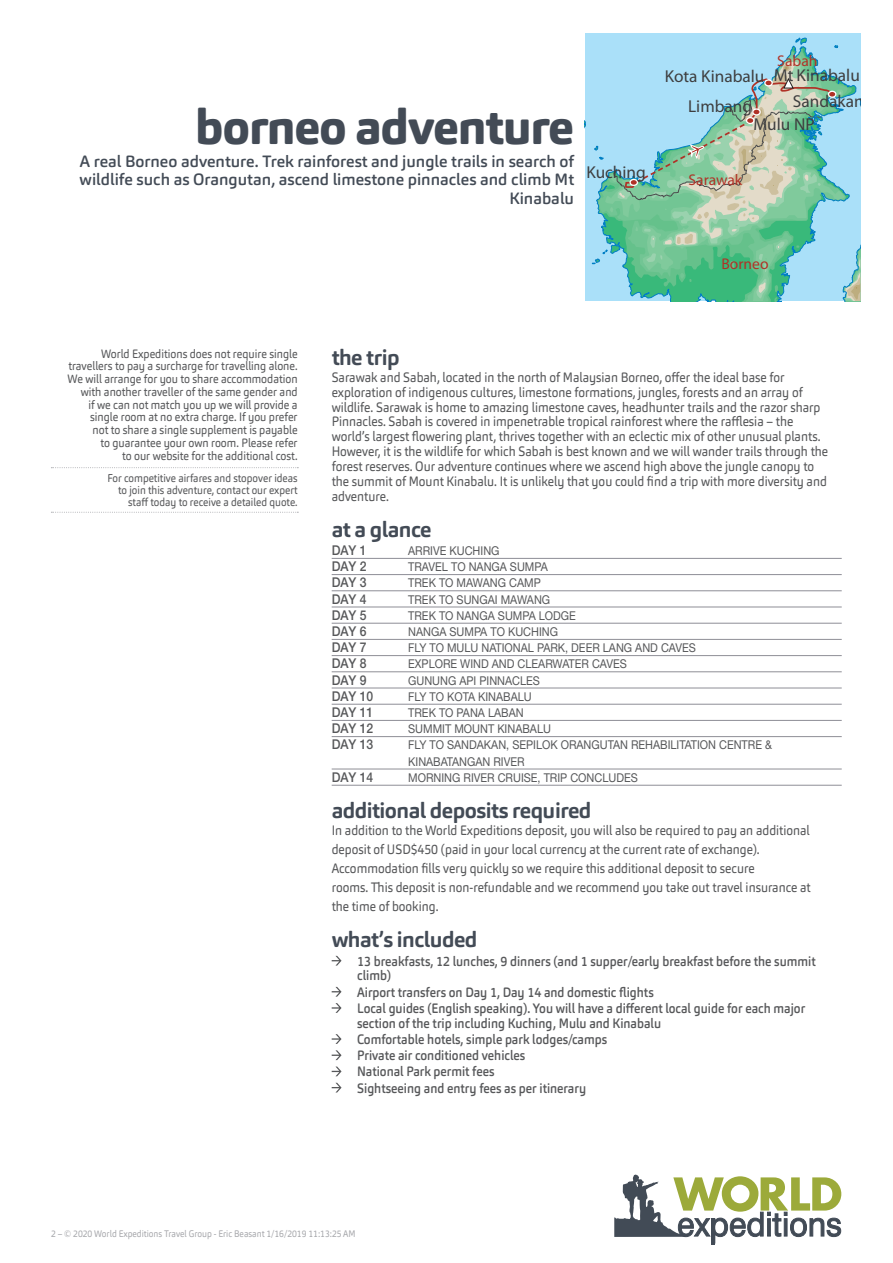
<style>
.page{position:relative;width:893px;height:1263px;background:#fff}
.page>*{position:absolute;margin:0;border:0;box-sizing:border-box;transform-origin:0 0}
.t1{font:800 48.6px "Carnas";letter-spacing:-.025em;color:#434b56}
.t2{font:700 21.6px "Carnas";letter-spacing:-.025em;color:#434b56}
.t3{font:17.25px "Myriad Pro";color:#3e3e3f}
.t4{font:500 16.2px/18.9px "Carnas";color:#434b56;text-align:right}
.t5{font:15.6px "Myriad Pro";color:#b03227}
.t6{font:13.5px/14.9px "Carnas";color:#57585a;scale:.9 1}
.t7{font:500 13.5px/16.2px "Carnas";color:#57585a;scale:.9 1}
.t8{font:500 13.5px "Helvetica Neue LT Std";color:#57585a;scale:.9 1}
.t9{font:12.15px/16.2px "Helvetica Neue LT Std";color:#57585a;scale:.9 1}
.t10{font:12px/12.8px "Carnas";color:#57585a;text-align:right;scale:.9 1}
.t11{font:11.25px/12px "Carnas";color:#57585a;text-align:right;scale:.9 1}
.t12{font:9.45px "Carnas";color:#a8a9ad;scale:.9 1}
</style>
<div class="page">
<hr style="left:332px;top:558px;width:510px;height:1px;background:#8e8e96">
<hr style="left:332px;top:574px;width:510px;height:1px;background:#8e8e96">
<hr style="left:332px;top:590px;width:510px;height:1px;background:#8e8e96">
<hr style="left:332px;top:607px;width:510px;height:1px;background:#8e8e96">
<hr style="left:332px;top:623px;width:510px;height:1px;background:#8e8e96">
<hr style="left:332px;top:639px;width:510px;height:1px;background:#8e8e96">
<hr style="left:332px;top:655px;width:510px;height:1px;background:#8e8e96">
<hr style="left:332px;top:671px;width:510px;height:1px;background:#8e8e96">
<hr style="left:332px;top:688px;width:510px;height:1px;background:#8e8e96">
<hr style="left:332px;top:704px;width:510px;height:1px;background:#8e8e96">
<hr style="left:332px;top:720px;width:510px;height:1px;background:#8e8e96">
<hr style="left:332px;top:736px;width:510px;height:1px;background:#8e8e96">
<hr style="left:332px;top:769px;width:510px;height:1px;background:#8e8e96">
<hr style="left:332px;top:785px;width:510px;height:1px;background:#8e8e96">
<svg style="left:332px;top:956px;width:10px;height:9px"></svg>
<svg style="left:332px;top:987px;width:10px;height:10px"></svg>
<svg style="left:332px;top:1003px;width:10px;height:10px"></svg>
<svg style="left:332px;top:1034px;width:10px;height:10px"></svg>
<svg style="left:332px;top:1050px;width:10px;height:10px"></svg>
<svg style="left:332px;top:1066px;width:10px;height:10px"></svg>
<svg style="left:332px;top:1083px;width:10px;height:9px"></svg>
<svg style="left:614px;top:1174px;width:228px;height:71px"></svg>
<svg style="left:585px;top:33px;width:276px;height:268px;background:#94d0ca"></svg>
<svg style="left:51px;top:467px;width:247px;height:1px"></svg>
<svg style="left:51px;top:512px;width:247px;height:1px"></svg>
<h1 class="t1" style="left:195px;top:96px;width:380px">borneo adventure</h1>
<p class="t4" style="left:80px;top:151px;width:496px">A real Borneo adventure. Trek rainforest and jungle trails in search of wildlife such as Orangutan, ascend limestone pinnacles and climb Mt<br>Kinabalu</p>
<p class="t3" style="left:586px;top:162px;width:61px">Kuching</p>
<p class="t3" style="left:665px;top:66px;width:101px">Kota Kinabalu</p>
<p class="t5" style="left:777px;top:51px;width:42px">Sabah</p>
<p class="t3" style="left:774px;top:64px;width:88px">Mt Kinabalu</p>
<p class="t3" style="left:793px;top:91px;width:72px">Sandakan</p>
<p class="t3" style="left:688px;top:96px;width:65px">Limbang</p>
<p class="t3" style="left:753px;top:114px;width:63px">Mulu NP</p>
<p class="t5" style="left:688px;top:170px;width:55px">Sarawak</p>
<p class="t5" style="left:721px;top:254px;width:49px">Borneo</p>
<p class="t10" style="left:67px;top:347px;width:257px">World Expeditions does not require single travellers to pay a surcharge for travelling alone.<br>We will arrange for you to share accommodation with another traveller of the same gender and<br>if we can not match you up we will provide a single room at no extra charge. If you prefer<br>not to share a single supplement is payable<br>to guarantee your own room. Please refer<br>to our website for the additional cost.</p>
<p class="t11" style="left:108px;top:471px;width:213px">For competitive airfares and stopover ideas to join this adventure, contact our expert staff today to receive a detailed quote.</p>
<h2 class="t2" style="left:332px;top:343px;width:69px">the trip</h2>
<p class="t6" style="left:332px;top:370px;width:553px">Sarawak and Sabah, located in the north of Malaysian Borneo, offer the ideal base for exploration of indigenous cultures, limestone formations, jungles, forests and an array of wildlife. Sarawak is home to amazing limestone caves, headhunter trails and the razor sharp Pinnacles. Sabah is covered in impenetrable tropical rainforest where the rafflesia – the world’s largest flowering plant, thrives together with an eclectic mix of other unusual plants.<br>However, it is the wildlife for which Sabah is best known and we will wander trails through the forest reserves. Our adventure continues where we ascend high above the jungle canopy to the summit of Mount Kinabalu. It is unlikely that you could find a trip with more diversity and adventure.</p>
<h2 class="t2" style="left:332px;top:515px;width:101px">at a glance</h2>
<p class="t8" style="left:332px;top:542px;width:40px">DAY 1</p>
<p class="t9" style="left:408px;top:542px;width:103px">ARRIVE KUCHING</p>
<p class="t8" style="left:332px;top:558px;width:40px">DAY 2</p>
<p class="t9" style="left:408px;top:559px;width:157px">TRAVEL TO NANGA SUMPA</p>
<p class="t8" style="left:332px;top:575px;width:40px">DAY 3</p>
<p class="t9" style="left:408px;top:575px;width:149px">TREK TO MAWANG CAMP</p>
<p class="t8" style="left:332px;top:591px;width:40px">DAY 4</p>
<p class="t9" style="left:408px;top:591px;width:159px">TREK TO SUNGAI MAWANG</p>
<p class="t8" style="left:332px;top:607px;width:40px">DAY 5</p>
<p class="t9" style="left:408px;top:607px;width:188px">TREK TO NANGA SUMPA LODGE</p>
<p class="t8" style="left:332px;top:623px;width:40px">DAY 6</p>
<p class="t9" style="left:408px;top:623px;width:168px">NANGA SUMPA TO KUCHING</p>
<p class="t8" style="left:332px;top:639px;width:40px">DAY 7</p>
<p class="t9" style="left:408px;top:640px;width:321px">FLY TO MULU NATIONAL PARK, DEER LANG AND CAVES</p>
<p class="t8" style="left:332px;top:656px;width:40px">DAY 8</p>
<p class="t9" style="left:408px;top:656px;width:245px">EXPLORE WIND AND CLEARWATER CAVES</p>
<p class="t8" style="left:332px;top:672px;width:40px">DAY 9</p>
<p class="t9" style="left:408px;top:672px;width:148px">GUNUNG API PINNACLES</p>
<p class="t8" style="left:332px;top:688px;width:48px">DAY 10</p>
<p class="t9" style="left:408px;top:688px;width:139px">FLY TO KOTA KINABALU</p>
<p class="t8" style="left:332px;top:704px;width:48px">DAY 11</p>
<p class="t9" style="left:408px;top:704px;width:130px">TREK TO PANA LABAN</p>
<p class="t8" style="left:332px;top:720px;width:48px">DAY 12</p>
<p class="t9" style="left:408px;top:721px;width:160px">SUMMIT MOUNT KINABALU</p>
<p class="t8" style="left:332px;top:737px;width:48px">DAY 13</p>
<p class="t9" style="left:408px;top:737px;width:406px">FLY TO SANDAKAN, SEPILOK ORANGUTAN REHABILITATION CENTRE &amp;<br>KINABATANGAN RIVER</p>
<p class="t8" style="left:332px;top:769px;width:48px">DAY 14</p>
<p class="t9" style="left:408px;top:769px;width:257px">MORNING RIVER CRUISE, TRIP CONCLUDES</p>
<h2 class="t2" style="left:332px;top:796px;width:261px">additional deposits required</h2>
<p class="t6" style="left:332px;top:820px;width:534px;line-height:19px">In addition to the World Expeditions deposit, you will also be required to pay an additional deposit of USD$450 (paid in your local currency at the current rate of exchange).<br>Accommodation fills very quickly so we require this additional deposit to secure<br>rooms. This deposit is non‑refundable and we recommend you take out travel insurance at the time of booking.</p>
<h2 class="t2" style="left:332px;top:926px;width:147px">what’s included</h2>
<p class="t7" style="left:357px;top:953px;width:511px;line-height:14.9px">13 breakfasts, 12 lunches, 9 dinners (and 1 supper/early breakfast before the summit climb)</p>
<p class="t7" style="left:357px;top:984px;width:499px">Airport transfers on Day 1, Day 14 and domestic flights<br>Local guides (English speaking). You will have a different local guide for each major</p>
<p class="t7" style="left:357px;top:1015px;width:339px">section of the trip including Kuching, Mulu and Kinabalu Comfortable hotels, simple park lodges/camps<br>Private air conditioned vehicles<br>National Park permit fees<br>Sightseeing and entry fees as per itinerary</p>
<p class="t12" style="left:51px;top:1227px;width:340px">2 – © 2020 World Expeditions Travel Group - Eric Beasant 1/16/2019 11:13:25 AM</p>
</div>
